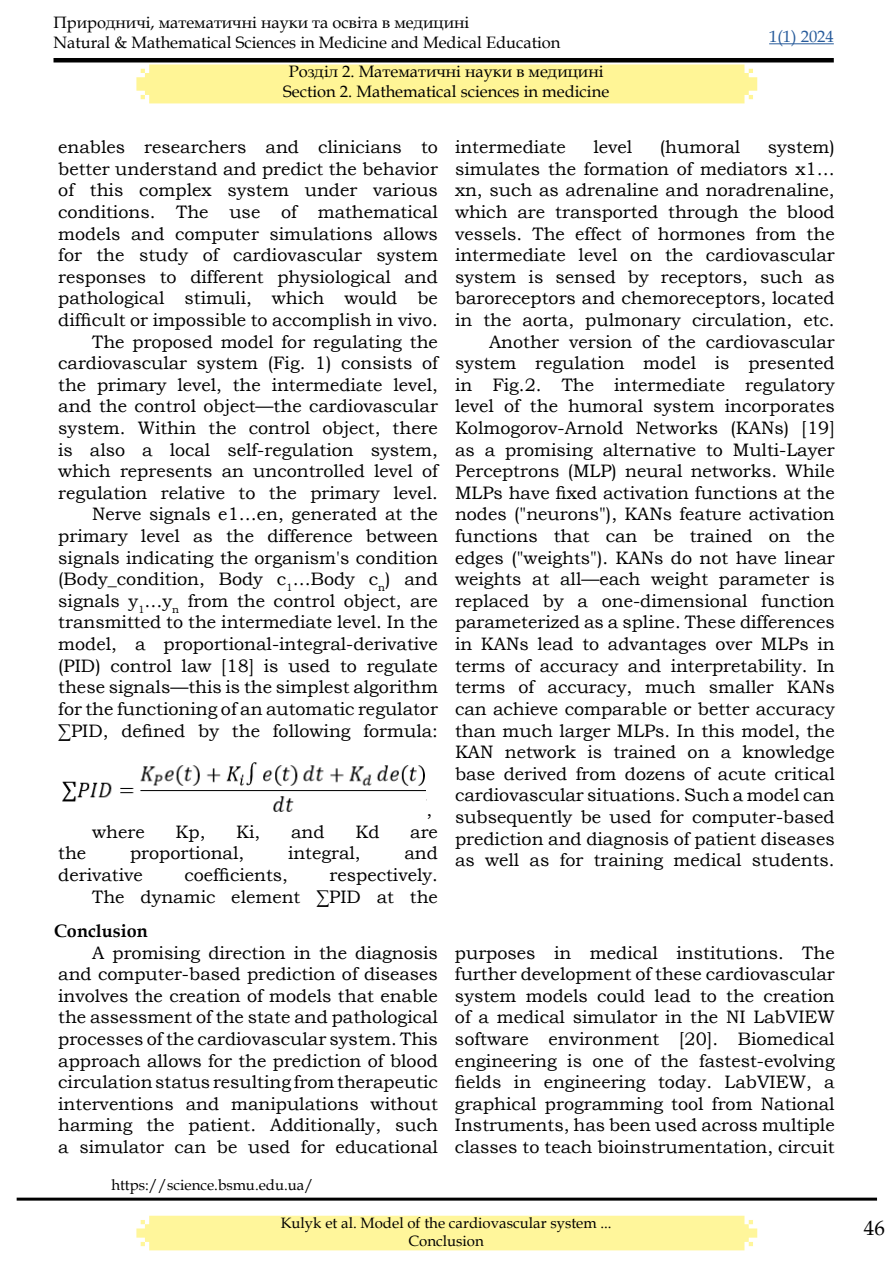
<style>
.page{position:relative;width:893px;height:1263px;background:#fff}
.page>*{position:absolute;margin:0;border:0;box-sizing:border-box;transform-origin:0 0}
.t1{font:21px "Book Antiqua";color:#000}
.t2{font:18px/21.6px "Bookman Old Style";color:#000;text-align:right}
.t3{font:700 18px "Book Antiqua";color:#000}
.t4{font:16.5px/19.8px "Book Antiqua";color:#000;text-align:center}
.t5{font:16.5px "Book Antiqua";color:#275b9b}
.t6{font:15px/18px "Book Antiqua";color:#000;text-align:center}
</style>
<div class="page">
<hr style="left:17px;top:1197px;width:860px;height:3px;background:#000">
<div style="left:136px;top:64px;width:621px;height:39px;background:#fff596"></div>
<hr style="left:54px;top:58px;width:780px;height:4px;background:#000">
<div style="left:136px;top:1216px;width:621px;height:34px;background:#fff69b"></div>
<hr style="left:769px;top:43px;width:65px;height:1px;background:#275b9b">
<img style="left:62px;top:762px;width:365px;height:50px">
<p class="t4" style="left:53px;top:12px;width:508px;text-align:left">Природничі, математичні науки та освіта в медицині<br>Natural &amp; Mathematical Sciences in Medicine and Medical Education</p>
<p class="t4" style="left:283px;top:61px;width:328px">Розділ 2. Математичні науки в медицині<br>Section 2. Mathematical sciences in medicine</p>
<p class="t5" style="left:769px;top:25px;width:66px">1(1) 2024</p>
<p class="t2" style="left:58px;top:136px;width:381px">enables researchers and clinicians to better understand and predict the behavior of this complex system under various conditions. The use of mathematical models and computer simulations allows for the study of cardiovascular system responses to different physiological and pathological stimuli, which would be difficult or impossible to accomplish in vivo.<br>The proposed model for regulating the cardiovascular system (Fig. 1) consists of the primary level, the intermediate level, and the control object—the cardiovascular system. Within the control object, there is also a local self-regulation system, which represents an uncontrolled level of regulation relative to the primary level.<br>Nerve signals e1…en, generated at the primary level as the difference between signals indicating the organism's condition (Body_condition, Body c<sub>1</sub>…Body c<sub>n</sub>) and signals y<sub>1</sub>…y<sub>n</sub> from the control object, are transmitted to the intermediate level. In the model, a proportional-integral-derivative (PID) control law [18] is used to regulate these signals—this is the simplest algorithm for the functioning of an automatic regulator ∑PID, defined by the following formula:</p>
<p class="t2" style="left:427px;top:799px;width:7px">,</p>
<p class="t2" style="left:92px;top:821px;width:54px">where</p>
<p class="t2" style="left:176px;top:821px;width:31px">Kp,</p>
<p class="t2" style="left:236px;top:821px;width:26px">Ki,</p>
<p class="t2" style="left:291px;top:821px;width:35px">and</p>
<p class="t2" style="left:355px;top:821px;width:26px">Kd</p>
<p class="t2" style="left:410px;top:821px;width:29px">are</p>
<p class="t2" style="left:58px;top:842px;width:30px">the</p>
<p class="t2" style="left:130px;top:842px;width:116px">proportional,</p>
<p class="t2" style="left:288px;top:842px;width:74px">integral,</p>
<p class="t2" style="left:404px;top:842px;width:35px">and</p>
<p class="t2" style="left:58px;top:864px;width:86px">derivative</p>
<p class="t2" style="left:184px;top:864px;width:105px">coefficients,</p>
<p class="t2" style="left:92px;top:864px;width:347px">respectively.<br>The dynamic element ∑PID at the</p>
<p class="t2" style="left:455px;top:136px;width:112px">intermediate</p>
<p class="t2" style="left:593px;top:136px;width:40px">level</p>
<p class="t2" style="left:660px;top:136px;width:82px">(humoral</p>
<p class="t2" style="left:455px;top:136px;width:381px">system)<br>simulates the formation of mediators x1… xn, such as adrenaline and noradrenaline, which are transported through the blood vessels. The effect of hormones from the intermediate level on the cardiovascular system is sensed by receptors, such as baroreceptors and chemoreceptors, located in the aorta, pulmonary circulation, etc.<br>Another version of the cardiovascular system regulation model is presented in Fig.2. The intermediate regulatory level of the humoral system incorporates Kolmogorov-Arnold Networks (KANs) [19] as a promising alternative to Multi-Layer Perceptrons (MLP) neural networks. While MLPs have fixed activation functions at the nodes ("neurons"), KANs feature activation functions that can be trained on the edges ("weights"). KANs do not have linear weights at all—each weight parameter is replaced by a one-dimensional function parameterized as a spline. These differences in KANs lead to advantages over MLPs in terms of accuracy and interpretability. In terms of accuracy, much smaller KANs can achieve comparable or better accuracy than much larger MLPs. In this model, the KAN network is trained on a knowledge base derived from dozens of acute critical cardiovascular situations. Such a model can subsequently be used for computer-based prediction and diagnosis of patient diseases as well as for training medical students.</p>
<p class="t3" style="left:54px;top:918px;width:95px">Conclusion</p>
<p class="t2" style="left:58px;top:942px;width:381px;text-align:justify;text-indent:34px">A promising direction in the diagnosis and computer-based prediction of diseases involves the creation of models that enable the assessment of the state and pathological processes of the cardiovascular system. This approach allows for the prediction of blood circulation status resulting from therapeutic interventions and manipulations without harming the patient. Additionally, such a simulator can be used for educational</p>
<p class="t2" style="left:455px;top:942px;width:381px;text-align:justify">purposes in medical institutions. The further development of these cardiovascular system models could lead to the creation of a medical simulator in the NI LabVIEW software environment [20]. Biomedical engineering is one of the fastest-evolving fields in engineering today. LabVIEW, a graphical programming tool from National Instruments, has been used across multiple classes to teach bioinstrumentation, circuit</p>
<p class="t6" style="left:111px;top:1176px;width:204px">https://science.bsmu.edu.ua/</p>
<p class="t6" style="left:281px;top:1214px;width:333px">Kulyk et al. Model of the cardiovascular system ...<br>Conclusion</p>
<p class="t1" style="left:864px;top:1213px;width:22px">46</p>
</div>
